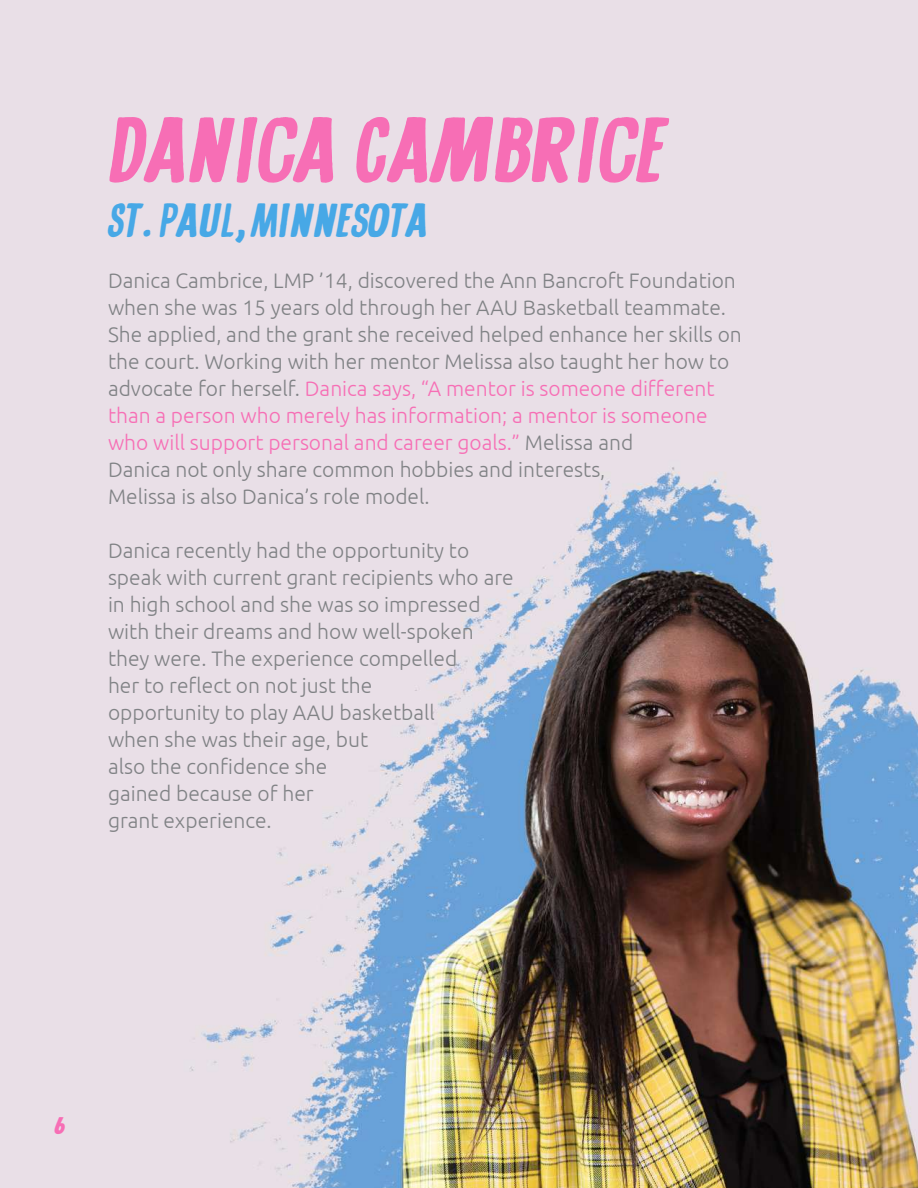
<style>
.page{position:relative;width:918px;height:1188px;background:#fff}
.page>*{position:absolute;margin:0;border:0;box-sizing:border-box;transform-origin:0 0}
.t1{font:italic 93px "Lobster Hand";color:#f76eb5}
.t2{font:italic 48px "Lobster Hand";color:#47a8e6}
.t3{font:italic 24px "Lobster Hand";color:#f76eb5}
.t4{font:300 21px/27px "Ubuntu";color:#808285}
.s1{color:#f76eb5}
</style>
<div class="page">
<img style="left:0;top:0;width:918px;height:1188px">
<h1 class="t1" style="left:108px;top:91px;width:563px">DANICA CAMBRICE</h1>
<h2 class="t2" style="left:108px;top:190px;width:322px">ST. PAUL, MINNESOTA</h2>
<p class="t4" style="left:108px;top:267px;width:635px">Danica Cambrice, LMP ’14, discovered the Ann Bancroft Foundation when she was 15 years old through her AAU Basketball teammate.<br>She applied, and the grant she received helped enhance her skills on the court. Working with her mentor Melissa also taught her how to advocate for herself. <span class="s1">Danica says, “A mentor is someone different than a person who merely has information; a mentor is someone who will support personal and career goals.”</span> Melissa and<br>Danica not only share common hobbies and interests,<br>Melissa is also Danica’s role model.</p>
<p class="t4" style="left:108px;top:537px;width:407px">Danica recently had the opportunity to speak with current grant recipients who are in high school and she was so impressed with their dreams and how well-spoken they were. The experience compelled<br>her to reflect on not just the<br>opportunity to play AAU basketball<br>when she was their age, but<br>also the confidence she<br>gained because of her<br>grant experience.</p>
<p class="t3" style="left:54px;top:1111px;width:14px">6</p>
</div>
